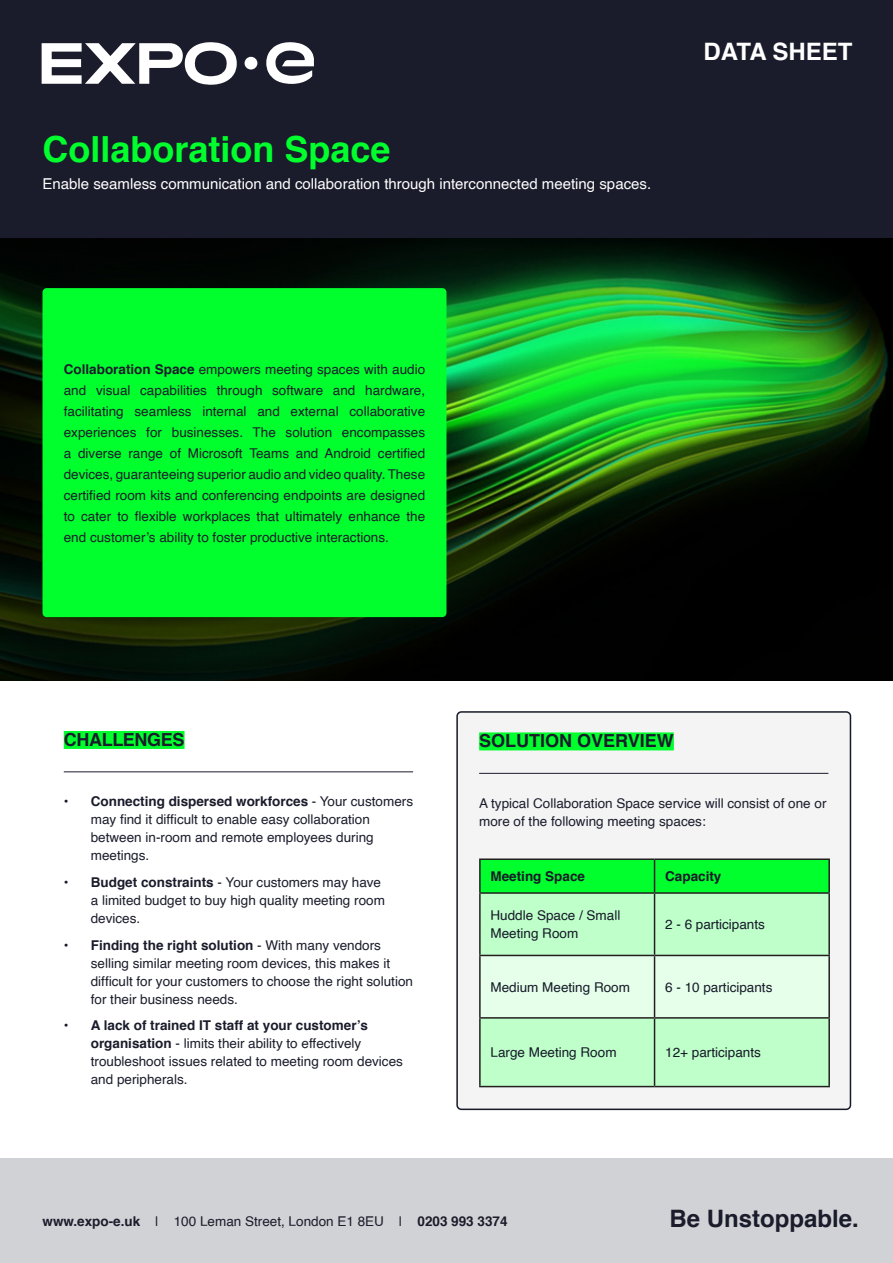
<style>
.page{position:relative;width:893px;height:1263px;background:#fff}
.page>*{position:absolute;margin:0;border:0;box-sizing:border-box;transform-origin:0 0}
.t1{font:700 36px "Helvetica";color:#00ff2d}
.t2{font:700 24px "Helvetica";color:#1a1c2b}
.t3{font:700 24px "Helvetica";color:#fff}
.t4{font:700 18px "Helvetica";color:#1a1c2b}
.t5{font:700 18px "Helvetica";letter-spacing:-.02em;color:#1a1c2b}
.t6{font:15px "Helvetica";color:#fff}
.body{font:13.5px/18px "Helvetica";color:#1a1c2b}
.body-2{font:13.5px/18px "Helvetica";color:#161928}
.body-3{font:700 13.5px "Helvetica";color:#161928}
.s1{font-weight:700}
.s2{font-weight:700;color:#161928}
</style>
<div class="page">
<div style="left:0;top:0;width:893px;height:239px;background:#1a1c2b"></div>
<div style="left:0;top:1158px;width:893px;height:105px;background:#d1d2d5"></div>
<svg style="left:42px;top:42px;width:195px;height:43px"></svg>
<div style="left:245px;top:57px;width:12px;height:13px;background:#fff;border-radius:50%"></div>
<svg style="left:266px;top:42px;width:48px;height:42px"></svg>
<img style="left:0;top:239px;width:893px;height:441px">
<hr style="left:64px;top:771px;width:349px;height:1px;background:#1a1c2b">
<div style="left:64px;top:731px;width:121px;height:18px;background:#00ff2d"></div>
<div style="left:43px;top:288px;width:403px;height:329px;background:#00ff2d;border-radius:4px"></div>
<div style="left:457px;top:712px;width:393px;height:397px;background:#f4f4f4;border-radius:4px"></div>
<hr style="left:479px;top:773px;width:349px;height:1px;background:#1a1c2b">
<div style="left:479px;top:732px;width:195px;height:18px;background:#00ff2d"></div>
<div style="left:481px;top:860px;width:347px;height:32px;background:#00ff2d"></div>
<div style="left:481px;top:894px;width:347px;height:192px;background:#bfffca"></div>
<div style="left:481px;top:956px;width:347px;height:61px;background:#e6ffea"></div>
<hr style="left:479px;top:858px;width:175px;height:2px;background:#231f20">
<hr style="left:479px;top:860px;width:2px;height:32px;background:#231f20">
<hr style="left:654px;top:858px;width:176px;height:2px;background:#231f20">
<hr style="left:654px;top:860px;width:1px;height:32px;background:#231f20">
<hr style="left:828px;top:860px;width:2px;height:32px;background:#231f20">
<hr style="left:479px;top:892px;width:175px;height:2px;background:#231f20">
<hr style="left:479px;top:894px;width:2px;height:61px;background:#231f20">
<hr style="left:654px;top:892px;width:176px;height:2px;background:#231f20">
<hr style="left:654px;top:894px;width:1px;height:61px;background:#231f20">
<hr style="left:828px;top:894px;width:2px;height:61px;background:#231f20">
<hr style="left:479px;top:955px;width:175px;height:1px;background:#231f20">
<hr style="left:479px;top:956px;width:2px;height:61px;background:#231f20">
<hr style="left:654px;top:955px;width:176px;height:1px;background:#231f20">
<hr style="left:654px;top:956px;width:1px;height:61px;background:#231f20">
<hr style="left:828px;top:956px;width:2px;height:61px;background:#231f20">
<hr style="left:479px;top:1017px;width:175px;height:2px;background:#231f20">
<hr style="left:479px;top:1019px;width:2px;height:67px;background:#231f20">
<hr style="left:654px;top:1017px;width:176px;height:2px;background:#231f20">
<hr style="left:654px;top:1019px;width:1px;height:67px;background:#231f20">
<hr style="left:828px;top:1019px;width:2px;height:67px;background:#231f20">
<hr style="left:479px;top:1086px;width:175px;height:1px;background:#231f20">
<hr style="left:654px;top:1086px;width:176px;height:1px;background:#231f20">
<div style="left:456px;top:711px;width:395px;height:399px;border:2px solid #161928;border-radius:4px"></div>
<p class="t1" style="left:43px;top:120px;width:350px">Collaboration Space</p>
<p class="t6" style="left:43px;top:172px;width:610px">Enable seamless communication and collaboration through interconnected meeting spaces.</p>
<h2 class="t3" style="left:704px;top:32px;width:150px">DATA SHEET</h2>
<p class="body" style="left:64px;top:359px;width:363px;line-height:21px;text-align:justify"><span class="s1">Collaboration Space</span> empowers meeting spaces with audio and visual capabilities through software and hardware, facilitating seamless internal and external collaborative experiences for businesses. The solution encompasses a diverse range of Microsoft Teams and Android certified devices, guaranteeing superior audio and video quality. These certified room kits and conferencing endpoints are designed to cater to flexible workplaces that ultimately enhance the end customer’s ability to foster productive interactions.</p>
<p class="t5" style="left:64px;top:725px;width:122px">CHALLENGES</p>
<p class="t4" style="left:479px;top:727px;width:196px">SOLUTION OVERVIEW</p>
<p class="body" style="left:91px;top:793px;width:324px;text-indent:-27px"><span class="s2">•</span> <span class="s1">Connecting dispersed workforces</span> - Your customers may find it difficult to enable easy collaboration between in-room and remote employees during meetings.</p>
<p class="body" style="left:91px;top:874px;width:296px;text-indent:-27px"><span class="s2">•</span> <span class="s1">Budget constraints</span> - Your customers may have a limited budget to buy high quality meeting room devices.</p>
<p class="body" style="left:91px;top:936px;width:324px;text-indent:-27px"><span class="s2">•</span> <span class="s1">Finding the right solution</span> - With many vendors selling similar meeting room devices, this makes it difficult for your customers to choose the right solution for their business needs.</p>
<p class="body" style="left:91px;top:1017px;width:314px;text-indent:-27px"><span class="s2">•</span> <span class="s1">A lack of trained IT staff at your customer’s organisation</span> - limits their ability to effectively troubleshoot issues related to meeting room devices and peripherals.</p>
<p class="body" style="left:479px;top:795px;width:349px">A typical Collaboration Space service will consist of one or more of the following meeting spaces:</p>
<p class="body-3" style="left:490px;top:865px;width:96px">Meeting Space</p>
<p class="body-3" style="left:665px;top:865px;width:58px">Capacity</p>
<p class="body-2" style="left:490px;top:907px;width:131px">Huddle Space / Small<br>Meeting Room</p>
<p class="body-2" style="left:665px;top:916px;width:101px">2 - 6 participants</p>
<p class="body-2" style="left:490px;top:978px;width:141px">Medium Meeting Room</p>
<p class="body-2" style="left:665px;top:978px;width:109px">6 - 10 participants</p>
<p class="body-2" style="left:490px;top:1044px;width:128px">Large Meeting Room</p>
<p class="body-2" style="left:665px;top:1044px;width:97px">12+ participants</p>
<p class="body" style="left:43px;top:1213px;width:467px"><span class="s1">www.expo-e.uk</span> | 100 Leman Street, London E1 8EU | <span class="s1">0203 993 3374</span></p>
<h2 class="t2" style="left:670px;top:1199px;width:191px">Be Unstoppable.</h2>
</div>
